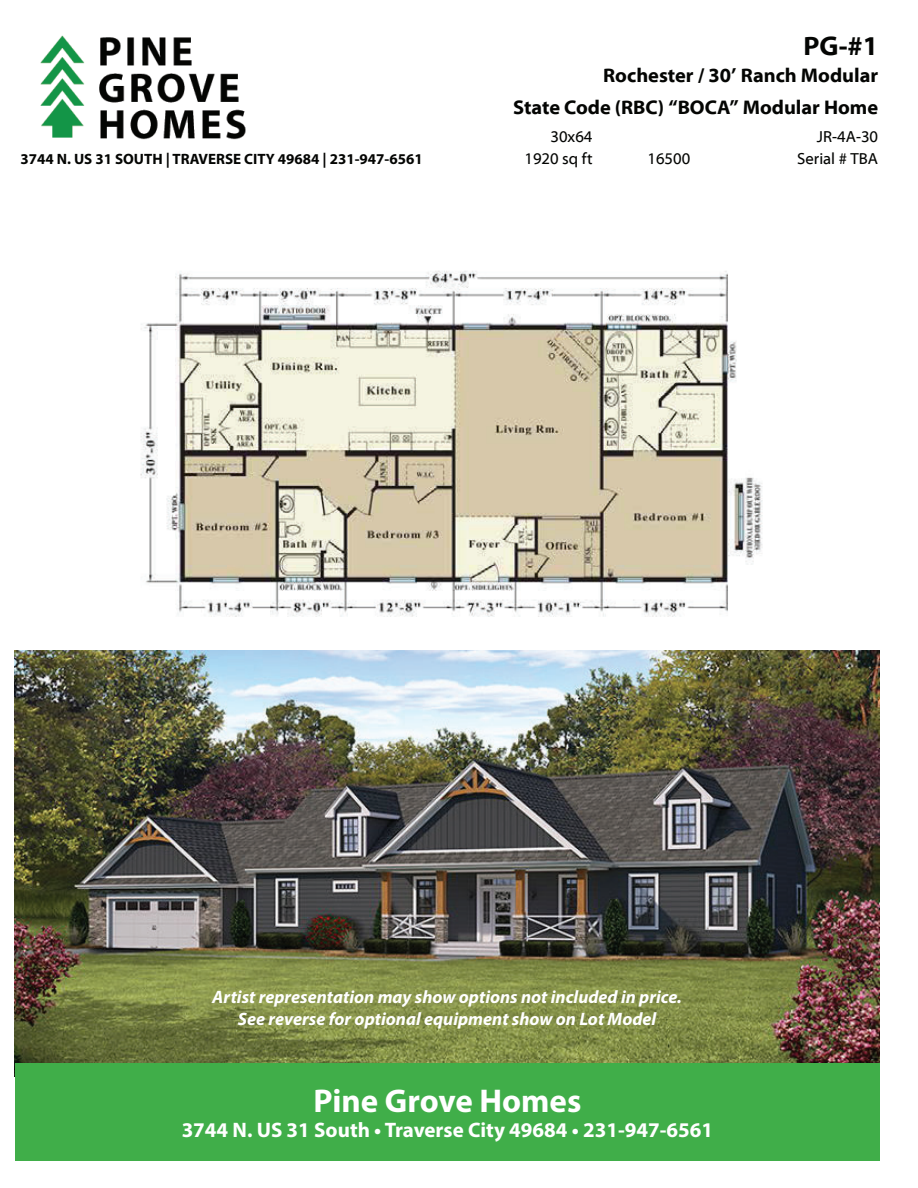
<style>
.page{position:relative;width:918px;height:1188px;background:#fff}
.page>*{position:absolute;margin:0;border:0;box-sizing:border-box;transform-origin:0 0}
.t1{font:700 33px "Myriad Pro";color:#fff}
.t2{font:700 27px "Myriad Web Pro";color:#040503}
.t3{font:700 21px "Myriad Pro";color:#fff}
.t4{font:700 19.95px/31.2px "Myriad Web Pro";color:#040503;text-align:right}
.t5{font:italic 700 18px/21.6px "Myriad Pro";color:#fff;text-align:center}
.t6{font:16.2px "Myriad Web Pro";color:#040503}
.t7{font:700 15px "Myriad Pro";color:#040503}
</style>
<div class="page">
<img style="left:40px;top:35px;width:206px;height:105px">
<img style="left:140px;top:270px;width:623px;height:347px">
<img style="left:15px;top:650px;width:864px;height:414px">
<div style="left:15px;top:1064px;width:864px;height:97px;background:#40ae49"></div>
<p class="t7" style="left:20px;top:149px;width:404px">3744 N. US 31 SOUTH | TRAVERSE CITY 49684 | 231-947-6561</p>
<h2 class="t2" style="left:804px;top:32px;width:76px">PG-#1</h2>
<p class="t4" style="left:513px;top:61px;width:367px">Rochester / 30’ Ranch Modular<br>State Code (RBC) “BOCA” Modular Home</p>
<p class="t6" style="left:550px;top:128px;width:44px">30x64</p>
<p class="t6" style="left:817px;top:128px;width:63px">JR-4A-30</p>
<p class="t6" style="left:525px;top:150px;width:70px">1920 sq ft</p>
<p class="t6" style="left:647px;top:150px;width:44px">16500</p>
<p class="t6" style="left:797px;top:150px;width:83px">Serial # TBA</p>
<p class="t5" style="left:212px;top:986px;width:471px">Artist representation may show options not included in price.<br>See reverse for optional equipment show on Lot Model</p>
<h1 class="t1" style="left:314px;top:1080px;width:269px">Pine Grove Homes</h1>
<p class="t3" style="left:182px;top:1117px;width:533px">3744 N. US 31 South • Traverse City 49684 • 231-947-6561</p>
</div>
